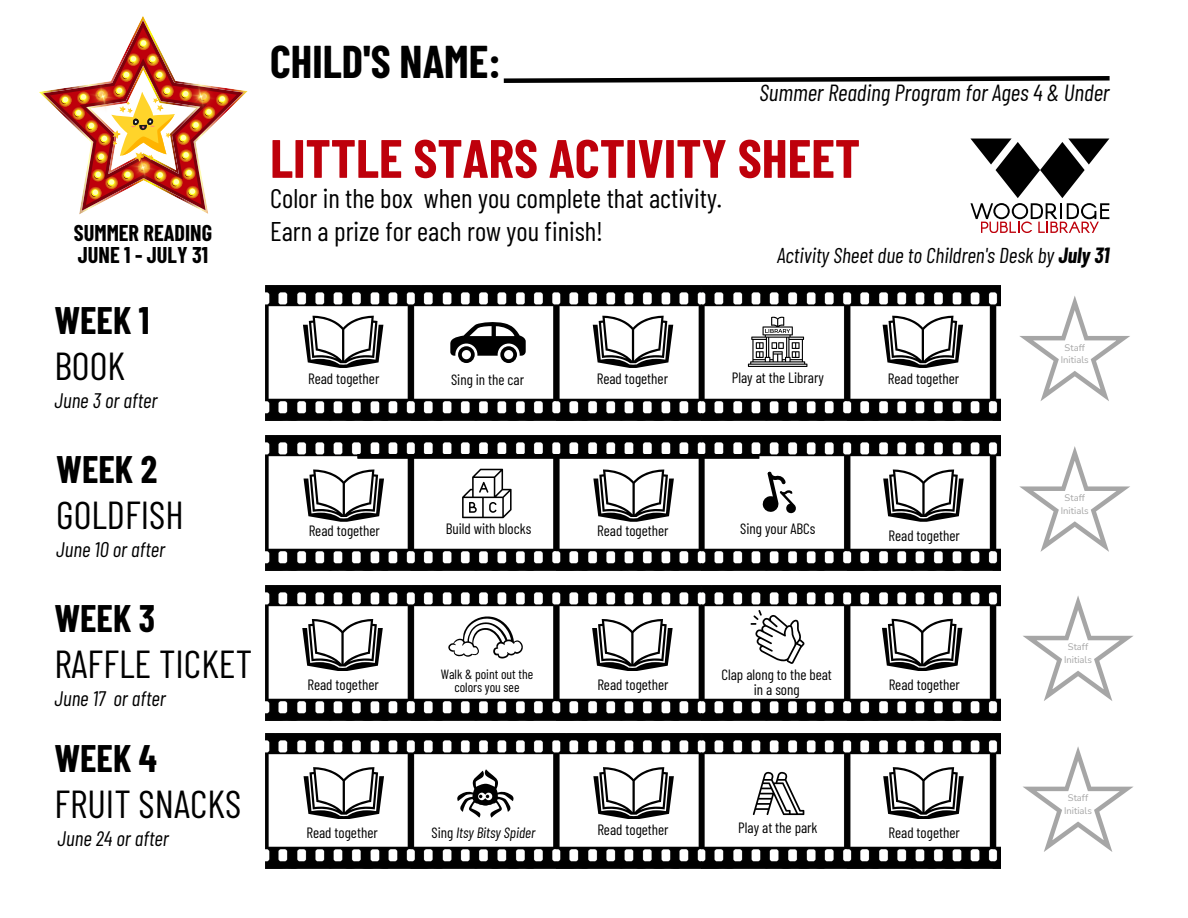
<style>
.page{position:relative;width:1188px;height:918px;background:#fff}
.page>*{position:absolute;margin:0;border:0;box-sizing:border-box;transform-origin:0 0}
.t1{font:700 54px "Barlow Condensed";color:#be000b}
.t2{font:700 44.85px "Barlow Condensed";color:#000}
.t3{font:39px "Barlow Condensed";color:#000}
.t4{font:700 37.5px "Barlow Condensed";color:#000}
.t5{font:27px "Barlow Condensed";color:#000}
.t6{font:italic 23.4px "Barlow Condensed";color:#000}
.t7{font:700 22.2px/21.3px "Barlow Condensed";color:#000}
.t8{font:italic 21.45px "Barlow Condensed";color:#000}
.t9{font:italic 21px "Barlow Condensed";color:#000}
.t10{font:15px/14.7px "Barlow Condensed";color:#000;text-align:center}
.t11{font:italic 15px "Barlow Condensed";color:#000}
.t12{font:13.35px/13px "Barlow Condensed";color:#000;text-align:center}
.t13{font:9.45px/12.6px "Nunito Sans";color:#a6a6a6;text-align:center}
.s1{font-weight:700}
.s2{font-style:normal}
</style>
<div class="page">
<img style="left:265px;top:286px;width:736px;height:135px">
<svg style="left:303px;top:316px;width:80px;height:51px"></svg>
<svg style="left:593px;top:316px;width:80px;height:51px"></svg>
<svg style="left:883px;top:316px;width:80px;height:51px"></svg>
<svg style="left:450px;top:321px;width:76px;height:42px"></svg>
<svg style="left:748px;top:316px;width:59px;height:51px"></svg>
<img style="left:265px;top:586px;width:736px;height:135px">
<svg style="left:302px;top:619px;width:81px;height:52px"></svg>
<svg style="left:592px;top:619px;width:81px;height:52px"></svg>
<svg style="left:882px;top:619px;width:80px;height:52px"></svg>
<svg style="left:448px;top:615px;width:75px;height:44px"></svg>
<svg style="left:751px;top:610px;width:53px;height:54px"></svg>
<img style="left:265px;top:734px;width:736px;height:135px">
<svg style="left:304px;top:767px;width:80px;height:52px"></svg>
<svg style="left:593px;top:767px;width:81px;height:52px"></svg>
<svg style="left:883px;top:767px;width:81px;height:52px"></svg>
<svg style="left:457px;top:769px;width:57px;height:49px"></svg>
<svg style="left:753px;top:771px;width:51px;height:44px"></svg>
<img style="left:265px;top:435px;width:736px;height:135px">
<svg style="left:304px;top:469px;width:80px;height:52px"></svg>
<svg style="left:593px;top:469px;width:81px;height:52px"></svg>
<svg style="left:883px;top:469px;width:81px;height:52px"></svg>
<svg style="left:462px;top:469px;width:50px;height:49px"></svg>
<svg style="left:749px;top:466px;width:53px;height:50px"></svg>
<svg style="left:1019px;top:296px;width:111px;height:105px"></svg>
<svg style="left:1019px;top:446px;width:111px;height:106px"></svg>
<svg style="left:1023px;top:596px;width:110px;height:105px"></svg>
<svg style="left:1023px;top:746px;width:111px;height:106px"></svg>
<div style="left:358px;top:454px;width:401px;height:5px;background:#000"></div>
<svg style="left:971px;top:139px;width:138px;height:94px"></svg>
<svg style="left:503px;top:76px;width:607px;height:7px"></svg>
<svg style="left:39px;top:16px;width:209px;height:199px"></svg>
<img style="left:81px;top:77px;width:45px;height:38px">
<p class="t7" style="left:74px;top:222px;width:140px">SUMMER READING<br>JUNE 1 - JULY 31</p>
<p class="t4" style="left:54px;top:296px;width:97px">WEEK 1</p>
<p class="t3" style="left:54px;top:341px;width:72px">BOOK</p>
<p class="t9" style="left:54px;top:387px;width:105px">June 3 or after</p>
<p class="t4" style="left:56px;top:445px;width:103px">WEEK 2</p>
<p class="t3" style="left:56px;top:490px;width:129px">GOLDFISH</p>
<p class="t9" style="left:56px;top:536px;width:111px">June 10 or after</p>
<p class="t4" style="left:54px;top:595px;width:102px">WEEK 3</p>
<p class="t3" style="left:54px;top:639px;width:199px">RAFFLE TICKET</p>
<p class="t9" style="left:54px;top:685px;width:113px">June 17 or after</p>
<p class="t4" style="left:54px;top:734px;width:104px">WEEK 4</p>
<p class="t3" style="left:54px;top:779px;width:188px">FRUIT SNACKS</p>
<p class="t9" style="left:57px;top:825px;width:113px">June 24 or after</p>
<p class="t2" style="left:270px;top:33px;width:232px">CHILD'S NAME:</p>
<p class="t6" style="left:759px;top:77px;width:352px">Summer Reading Program for Ages 4 &amp; Under</p>
<h4 class="t1" style="left:270px;top:124px;width:592px">LITTLE STARS ACTIVITY SHEET</h4>
<p class="t5" style="left:270px;top:181px;width:453px">Color in the box when you complete that activity.</p>
<h3 class="t5" style="left:270px;top:214px;width:334px">Earn a prize for each row you finish!</h3>
<p class="t8" style="left:777px;top:241px;width:334px">Activity Sheet due to Children's Desk by <span class="s1">July 31</span></p>
<p class="t13" style="left:1061px;top:341px;width:29px">Staff<br>Initials</p>
<p class="t10" style="left:308px;top:370px;width:73px">Read together</p>
<p class="t10" style="left:451px;top:372px;width:75px">Sing in the car</p>
<h2 class="t10" style="left:597px;top:371px;width:73px">Read together</h2>
<p class="t10" style="left:732px;top:370px;width:94px">Play at the Library</p>
<h6 class="t10" style="left:888px;top:370px;width:73px">Read together</h6>
<h3 class="t10" style="left:309px;top:522px;width:73px">Read together</h3>
<p class="t10" style="left:446px;top:521px;width:87px">Build with blocks</p>
<p class="t10" style="left:597px;top:522px;width:73px">Read together</p>
<p class="t10" style="left:740px;top:521px;width:77px">Sing your ABCs</p>
<h4 class="t10" style="left:889px;top:528px;width:73px">Read together</h4>
<p class="t12" style="left:441px;top:667px;width:94px">Walk &amp; point out the colors you see</p>
<h5 class="t10" style="left:721px;top:667px;width:112px">Clap along to the beat in a song</h5>
<h5 class="t10" style="left:307px;top:677px;width:73px">Read together</h5>
<p class="t10" style="left:597px;top:677px;width:73px">Read together</p>
<h3 class="t10" style="left:889px;top:677px;width:73px">Read together</h3>
<p class="t11" style="left:431px;top:823px;width:105px"><span class="s2">Sing</span> Itsy Bitsy Spider</p>
<p class="t10" style="left:597px;top:821px;width:73px">Read together</p>
<p class="t10" style="left:738px;top:819px;width:81px">Play at the park</p>
<p class="t10" style="left:306px;top:824px;width:73px">Read together</p>
<p class="t10" style="left:889px;top:824px;width:73px">Read together</p>
<p class="t13" style="left:1061px;top:492px;width:29px">Staff<br>Initials</p>
<p class="t13" style="left:1064px;top:641px;width:29px">Staff<br>Initials</p>
<p class="t13" style="left:1064px;top:792px;width:29px">Staff<br>Initials</p>
</div>
